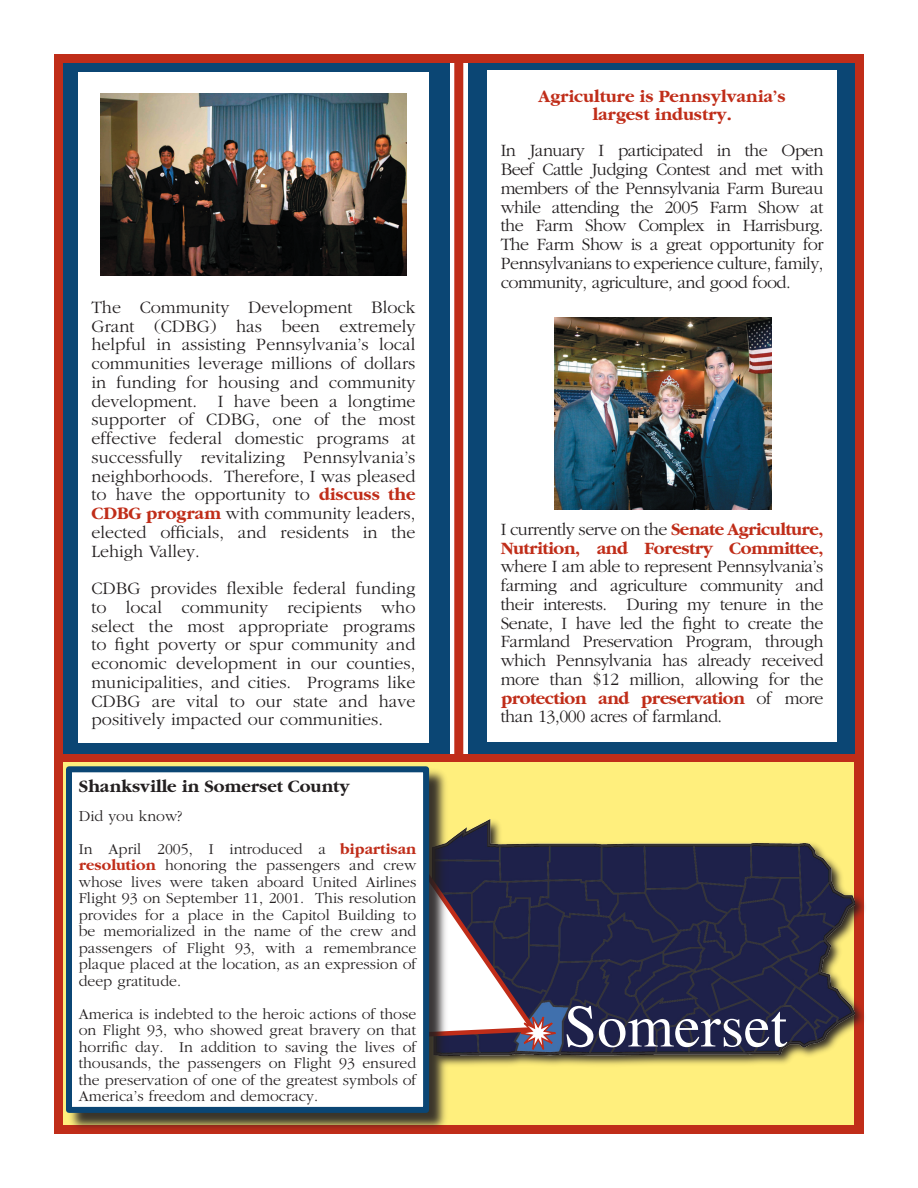
<style>
.page{position:relative;width:918px;height:1188px;background:#fff}
.page>*{position:absolute;margin:0;border:0;box-sizing:border-box;transform-origin:0 0}
.t1{font:60px "Times";color:#fff}
.t2{font:300 18px/18.8px "Garamond";letter-spacing:-.015em;color:#231f20;text-align:justify}
.t3{font:700 18px "Garamond";color:#c02d19}
.t4{font:700 18px "Garamond";color:#231f20}
.t5{font:300 15.75px/16.5px "Garamond";color:#231f20;text-align:justify}
.s1{font-weight:700;color:#c02d19}
</style>
<div class="page">
<div style="left:54px;top:54px;width:396px;height:703px;background:#0b4674"></div>
<div style="left:468px;top:54px;width:394px;height:704px;background:#0b4674"></div>
<div style="left:60px;top:762px;width:794px;height:363px;background:#ffef7d"></div>
<div style="left:454px;top:55px;width:9px;height:700px;background:#c02d19"></div>
<div style="left:78px;top:72px;width:351px;height:670px;background:#fff"></div>
<img style="left:101px;top:93px;width:305px;height:182px">
<div style="left:487px;top:70px;width:350px;height:672px;background:#fff"></div>
<img style="left:555px;top:317px;width:216px;height:192px">
<div style="left:54px;top:54px;width:810px;height:1080px;border:9px solid #c02d19"></div>
<div style="left:428px;top:817px;width:440px;height:252px;background:#231f20;opacity:.95"></div>
<img style="left:450px;top:820px;width:405px;height:235px">
<div style="left:66px;top:767px;width:384px;height:367px;background:#231f20;opacity:.9"></div>
<div style="left:69px;top:769px;width:357px;height:341px;background:#fff"></div>
<div style="left:66px;top:766px;width:363px;height:347px;border:6px solid #0b4674"></div>
<svg style="left:422px;top:837px;width:142px;height:220px;background:#5b5a6f"></svg>
<p class="t2" style="left:91px;top:298px;width:326px">The Community Development Block Grant (CDBG) has been extremely helpful in assisting Pennsylvania’s local communities leverage millions of dollars in funding for housing and community development. I have been a longtime supporter of CDBG, one of the most effective federal domestic programs at successfully revitalizing Pennsylvania’s neighborhoods. Therefore, I was pleased to have the opportunity to <span class="s1">discuss the CDBG program</span> with community leaders, elected officials, and residents in the Lehigh Valley.</p>
<p class="t2" style="left:91px;top:579px;width:326px">CDBG provides flexible federal funding to local community recipients who select the most appropriate programs to fight poverty or spur community and economic development in our counties, municipalities, and cities. Programs like CDBG are vital to our state and have positively impacted our communities.</p>
<p class="t3" style="left:538px;top:86px;width:249px">Agriculture is Pennsylvania’s</p>
<p class="t3" style="left:593px;top:104px;width:141px">largest industry.</p>
<p class="t2" style="left:501px;top:141px;width:324px">In January I participated in the Open Beef Cattle Judging Contest and met with members of the Pennsylvania Farm Bureau while attending the 2005 Farm Show at the Farm Show Complex in Harrisburg.<br>The Farm Show is a great opportunity for Pennsylvanians to experience culture, family, community, agriculture, and good food.</p>
<p class="t2" style="left:501px;top:520px;width:324px">I currently serve on the <span class="s1">Senate Agriculture, Nutrition, and Forestry Committee, </span>where I am able to represent Pennsylvania’s farming and agriculture community and their interests. During my tenure in the Senate, I have led the fight to create the Farmland Preservation Program, through which Pennsylvania has already received more than $12 million, allowing for the <span class="s1">protection and preservation</span> of more than 13,000 acres of farmland.</p>
<p class="t4" style="left:79px;top:776px;width:272px">Shanksville in Somerset County</p>
<p class="t5" style="left:79px;top:808px;width:105px">Did you know?</p>
<p class="t5" style="left:79px;top:841px;width:339px">In April 2005, I introduced a <span class="s1">bipartisan resolution</span> honoring the passengers and crew whose lives were taken aboard United Airlines Flight 93 on September 11, 2001. This resolution provides for a place in the Capitol Building to be memorialized in the name of the crew and passengers of Flight 93, with a remembrance plaque placed at the location, as an expression of deep gratitude.</p>
<p class="t5" style="left:79px;top:1006px;width:339px">America is indebted to the heroic actions of those on Flight 93, who showed great bravery on that horrific day. In addition to saving the lives of thousands, the passengers on Flight 93 ensured the preservation of one of the greatest symbols of America’s freedom and democracy.</p>
<p class="t1" style="left:564px;top:988px;width:225px">Somerset</p>
</div>
